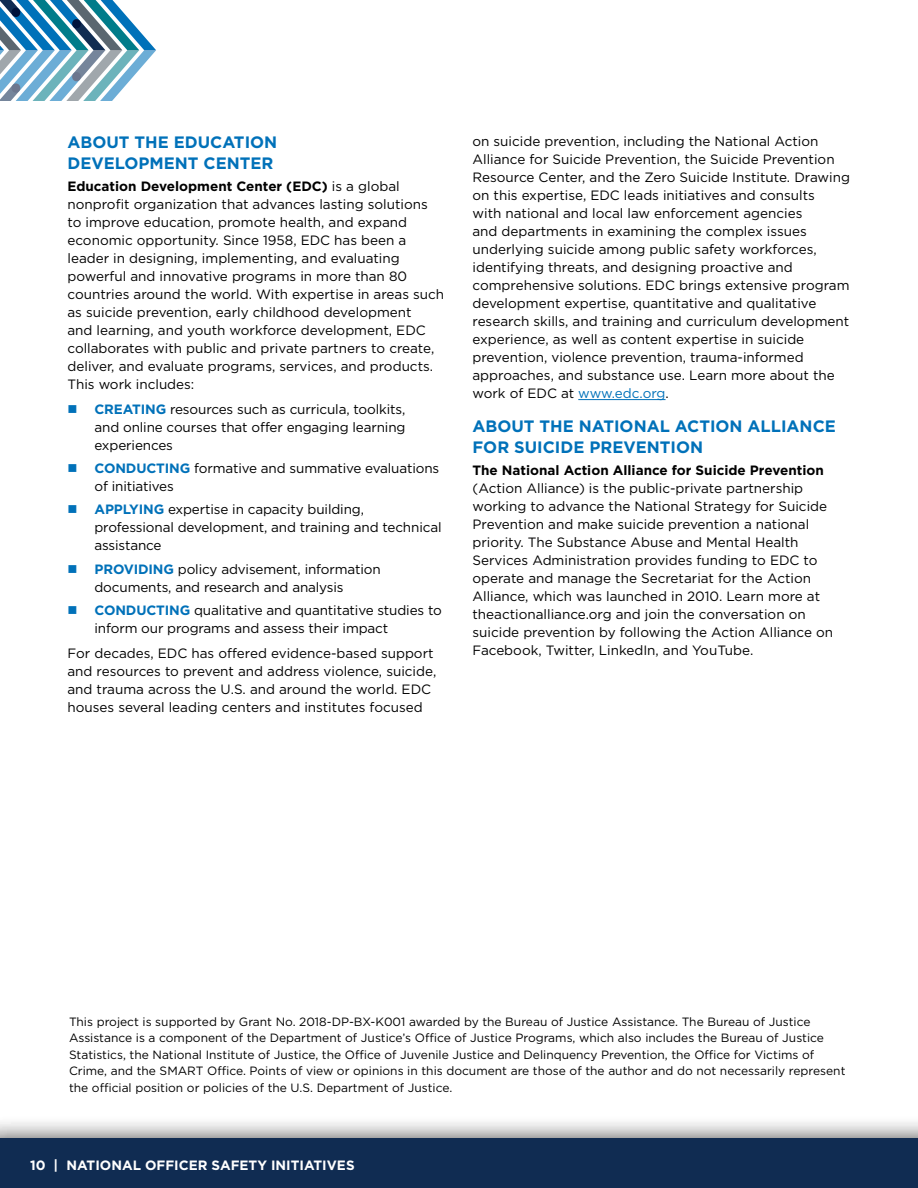
<style>
.page{position:relative;width:918px;height:1188px;background:#fff}
.page>*{position:absolute;margin:0;border:0;box-sizing:border-box;transform-origin:0 0}
.t1{font:700 16.5px/21px "Gotham";color:#0071b9}
.t2{font:13.5px/18px "Gotham";color:#000}
.t3{font:700 13.5px "Gotham";color:#000}
.t4{font:700 13.5px "Gotham";color:#fff}
.t5{font:12px/16.5px "Gotham";color:#000}
.s1{font-weight:700}
.s2{color:#0071b9}
.s3{font-weight:700;color:#0071b9}
</style>
<div class="page">
<div style="left:0;top:1116px;width:918px;height:72px;background:#000;opacity:.75"></div>
<div style="left:0;top:1138px;width:918px;height:50px;background:#102c52"></div>
<svg style="left:0;top:0;width:156px;height:101px"></svg>
<hr style="left:578px;top:399px;width:88px;height:1px;background:#0071b9">
<p class="t1" style="left:68px;top:132px;width:211px">ABOUT THE EDUCATION<br>DEVELOPMENT CENTER</p>
<p class="t2" style="left:68px;top:177px;width:378px"><span class="s1">Education Development Center (EDC)</span> is a global nonprofit organization that advances lasting solutions to improve education, promote health, and expand economic opportunity. Since 1958, EDC has been a leader in designing, implementing, and evaluating powerful and innovative programs in more than 80 countries around the world. With expertise in areas such as suicide prevention, early childhood development<br>and learning, and youth workforce development, EDC collaborates with public and private partners to create, deliver, and evaluate programs, services, and products.<br>This work includes:</p>
<p class="t2" style="left:94px;top:400px;width:313px;text-align:justify;text-indent:-27px"><span class="s2">■</span> <span class="s3">CREATING</span> resources such as curricula, toolkits, and online courses that offer engaging learning experiences</p>
<p class="t2" style="left:94px;top:459px;width:346px;text-indent:-27px"><span class="s2">■</span> <span class="s3">CONDUCTING</span> formative and summative evaluations of initiatives</p>
<p class="t2" style="left:94px;top:500px;width:349px;text-indent:-27px"><span class="s2">■</span> <span class="s3">APPLYING</span> expertise in capacity building, professional development, and training and technical assistance</p>
<p class="t2" style="left:94px;top:560px;width:288px;text-indent:-27px"><span class="s2">■</span> <span class="s3">PROVIDING</span> policy advisement, information documents, and research and analysis</p>
<p class="t2" style="left:94px;top:601px;width:349px;text-indent:-27px"><span class="s2">■</span> <span class="s3">CONDUCTING</span> qualitative and quantitative studies to inform our programs and assess their impact</p>
<p class="t2" style="left:68px;top:644px;width:370px">For decades, EDC has offered evidence-based support and resources to prevent and address violence, suicide, and trauma across the U.S. and around the world. EDC houses several leading centers and institutes focused</p>
<p class="t2" style="left:472px;top:132px;width:379px">on suicide prevention, including the National Action Alliance for Suicide Prevention, the Suicide Prevention Resource Center, and the Zero Suicide Institute. Drawing on this expertise, EDC leads initiatives and consults<br>with national and local law enforcement agencies<br>and departments in examining the complex issues underlying suicide among public safety workforces, identifying threats, and designing proactive and comprehensive solutions. EDC brings extensive program development expertise, quantitative and qualitative research skills, and training and curriculum development experience, as well as content expertise in suicide prevention, violence prevention, trauma-informed approaches, and substance use. Learn more about the work of EDC at <span class="s2">www.edc.org</span>.</p>
<p class="t1" style="left:472px;top:416px;width:365px">ABOUT THE NATIONAL ACTION ALLIANCE<br>FOR SUICIDE PREVENTION</p>
<p class="t3" style="left:472px;top:461px;width:353px">The National Action Alliance for Suicide Prevention</p>
<p class="t2" style="left:472px;top:479px;width:362px">(Action Alliance) is the public-private partnership working to advance the National Strategy for Suicide Prevention and make suicide prevention a national priority. The Substance Abuse and Mental Health Services Administration provides funding to EDC to operate and manage the Secretariat for the Action Alliance, which was launched in 2010. Learn more at theactionalliance.org and join the conversation on suicide prevention by following the Action Alliance on Facebook, Twitter, LinkedIn, and YouTube.</p>
<p class="t5" style="left:69px;top:1013px;width:778px">This project is supported by Grant No. 2018-DP-BX-K001 awarded by the Bureau of Justice Assistance. The Bureau of Justice Assistance is a component of the Department of Justice’s Office of Justice Programs, which also includes the Bureau of Justice Statistics, the National Institute of Justice, the Office of Juvenile Justice and Delinquency Prevention, the Office for Victims of Crime, and the SMART Office. Points of view or opinions in this document are those of the author and do not necessarily represent the official position or policies of the U.S. Department of Justice.</p>
<p class="t4" style="left:30px;top:1156px;width:326px">10 | NATIONAL OFFICER SAFETY INITIATIVES</p>
</div>
